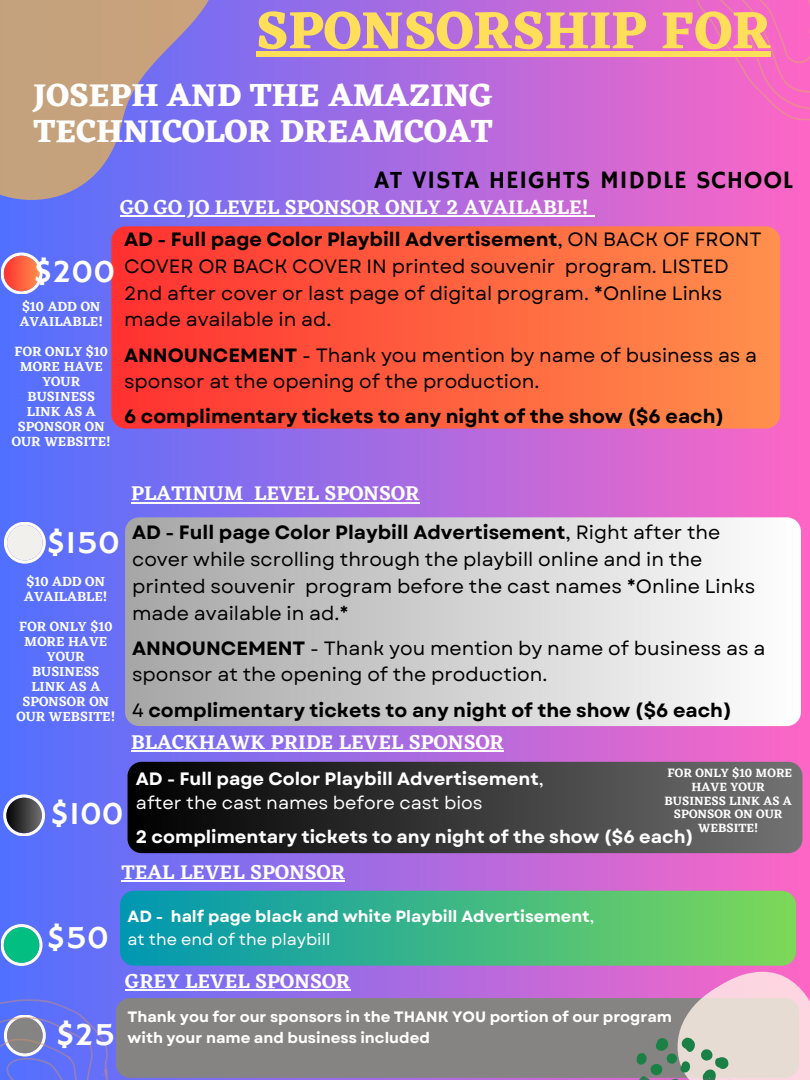
<style>
.page{position:relative;width:810px;height:1080px;background:#fff}
.page>*{position:absolute;margin:0;border:0;box-sizing:border-box;transform-origin:0 0}
.t1{font:700 54.06px "Eczar";color:#ffde59}
.t2{font:700 32.81px/36.1px "Eczar";color:#fff}
.t3{font:32.62px "Hammersmith One";color:#fff}
.t4{font:25.06px "Hammersmith One";letter-spacing:.025em;color:#000}
.t5{font:600 20.62px "Eczar";color:#fff}
.t6{font:19.25px/26.8px "Garet";color:#000}
.t7{font:700 19.25px "Garet";color:#000}
.t8{font:700 17.88px "Garet";color:#fff}
.t9{font:17.88px "Garet";color:#fff}
.t10{font:700 16.25px "Garet";color:#fff}
.t11{font:16.25px "Garet";color:#fff}
.t12{font:700 15px/20.6px "Garet";color:#fff}
.t13{font:600 13.75px/15px "Eczar";color:#fff}
.t14{font:600 12.5px/13.6px "Eczar";color:#fff;text-align:center}
.s1{font-weight:700}
.s2{font-weight:400}
</style>
<div class="page">
<div style="left:0;top:0;width:810px;height:1080px;background:linear-gradient(to right,#5271ff,#fe67c4)"></div>
<svg style="left:0;top:0;width:225px;height:205px;background:#a48cac"></svg>
<div style="left:125px;top:517px;width:676px;height:209px;background:linear-gradient(to right,#a6a6a6,#fefefe);border-radius:14px"></div>
<div style="left:128px;top:762px;width:674px;height:91px;background:linear-gradient(to right,#000,#727272);border-radius:14px"></div>
<div style="left:120px;top:891px;width:676px;height:75px;background:linear-gradient(to right,#0097b2,#7dd858);border-radius:14px"></div>
<div style="left:116px;top:998px;width:683px;height:80px;background:#868483;border-radius:14px"></div>
<svg style="left:1px;top:252px;width:42px;height:42px"></svg>
<svg style="left:4px;top:256px;width:35px;height:35px"></svg>
<svg style="left:3px;top:794px;width:42px;height:42px"></svg>
<div style="left:6px;top:798px;width:36px;height:35px;background:linear-gradient(to right,#020204,#6d6d6d);border-radius:50%"></div>
<svg style="left:1px;top:924px;width:42px;height:42px"></svg>
<div style="left:4px;top:927px;width:35px;height:36px;background:#02bf81;border-radius:50%"></div>
<svg style="left:633px;top:972px;width:177px;height:108px"></svg>
<svg style="left:691px;top:0;width:119px;height:121px;background:#f069c4"></svg>
<svg style="left:0;top:999px;width:161px;height:81px"></svg>
<hr style="left:131px;top:502px;width:112px;height:2px;background:#fff">
<svg style="left:243px;top:502px;width:11px;height:2px"></svg>
<hr style="left:254px;top:502px;width:165px;height:2px;background:#fff">
<hr style="left:131px;top:751px;width:373px;height:1px;background:#fff">
<hr style="left:121px;top:880px;width:224px;height:2px;background:#fff">
<hr style="left:125px;top:989px;width:225px;height:2px;background:#fff">
<hr style="left:120px;top:215px;width:469px;height:2px;background:#fff">
<div style="left:111px;top:226px;width:669px;height:203px;background:linear-gradient(to right,#ff3131,#ff904d);border-radius:15px"></div>
<svg style="left:4px;top:522px;width:42px;height:42px"></svg>
<div style="left:7px;top:525px;width:36px;height:35px;background:#f1f0ec;border-radius:50%"></div>
<div style="left:256px;top:51px;width:515px;height:5px;background:#ffde59"></div>
<p class="t1" style="left:256px;top:-2px;width:516px">SPONSORSHIP FOR</p>
<h5 class="t2" style="left:33px;top:76px;width:461px">JOSEPH AND THE AMAZING<br>TECHNICOLOR DREAMCOAT</h5>
<p class="t4" style="left:375px;top:165px;width:420px">AT VISTA HEIGHTS MIDDLE SCHOOL</p>
<p class="t5" style="left:120px;top:194px;width:470px">GO GO JO LEVEL SPONSOR ONLY 2 AVAILABLE!</p>
<p class="t6" style="left:124px;top:226px;width:639px"><span class="s1">AD - Full page Color Playbill Advertisement</span>, ON BACK OF FRONT COVER OR BACK COVER IN printed souvenir program. LISTED 2nd after cover or last page of digital program. *Online Links made available in ad.</p>
<h5 class="t6" style="left:124px;top:342px;width:635px"><span class="s1">ANNOUNCEMENT</span> - Thank you mention by name of business as a sponsor at the opening of the production.</h5>
<h3 class="t7" style="left:124px;top:403px;width:602px">6 complimentary tickets to any night of the show ($6 each)</h3>
<p class="t3" style="left:34px;top:253px;width:83px">$200</p>
<p class="t13" style="left:20px;top:298px;width:85px">$10 ADD ON<br>AVAILABLE!</p>
<p class="t13" style="left:12px;top:343px;width:100px;text-align:center">FOR ONLY $10<br>MORE HAVE<br>YOUR<br>BUSINESS<br>LINK AS A<br>SPONSOR ON<br>OUR WEBSITE!</p>
<h5 class="t3" style="left:47px;top:524px;width:75px">$150</h5>
<p class="t13" style="left:24px;top:574px;width:85px">$10 ADD ON<br>AVAILABLE!</p>
<h3 class="t13" style="left:16px;top:619px;width:100px;text-align:center">FOR ONLY $10<br>MORE HAVE<br>YOUR<br>BUSINESS<br>LINK AS A<br>SPONSOR ON<br>OUR WEBSITE!</h3>
<p class="t5" style="left:131px;top:481px;width:290px">PLATINUM LEVEL SPONSOR</p>
<h1 class="t6" style="left:132px;top:519px;width:625px"><span class="s1">AD - Full page Color Playbill Advertisement</span>, Right after the cover while scrolling through the playbill online and in the printed souvenir program before the cast names *Online Links made available in ad.*</h1>
<h2 class="t6" style="left:132px;top:635px;width:635px"><span class="s1">ANNOUNCEMENT</span> - Thank you mention by name of business as a sponsor at the opening of the production.</h2>
<h4 class="t7" style="left:132px;top:696px;width:601px"><span class="s2">4</span> complimentary tickets to any night of the show ($6 each)</h4>
<p class="t5" style="left:131px;top:730px;width:374px">BLACKHAWK PRIDE LEVEL SPONSOR</p>
<h6 class="t8" style="left:136px;top:766px;width:409px">AD - Full page Color Playbill Advertisement<span class="s2">,</span></h6>
<h3 class="t9" style="left:136px;top:790px;width:348px">after the cast names before cast bios</h3>
<p class="t8" style="left:136px;top:824px;width:559px">2 complimentary tickets to any night of the show ($6 each)</p>
<p class="t5" style="left:121px;top:860px;width:225px">TEAL LEVEL SPONSOR</p>
<p class="t14" style="left:665px;top:766px;width:129px">FOR ONLY $10 MORE<br>HAVE YOUR<br>BUSINESS LINK AS A<br>SPONSOR ON OUR<br>WEBSITE!</p>
<p class="t3" style="left:50px;top:795px;width:75px">$100</p>
<h5 class="t3" style="left:47px;top:919px;width:64px">$50</h5>
<h3 class="t10" style="left:128px;top:905px;width:468px">AD - half page black and white Playbill Advertisement<span class="s2">,</span></h3>
<p class="t11" style="left:128px;top:927px;width:204px">at the end of the playbill</p>
<p class="t5" style="left:125px;top:969px;width:227px">GREY LEVEL SPONSOR</p>
<p class="t3" style="left:56px;top:1016px;width:61px">$25</p>
<p class="t12" style="left:128px;top:1007px;width:546px">Thank you for our sponsors in the THANK YOU portion of our program with your name and business included</p>
</div>
